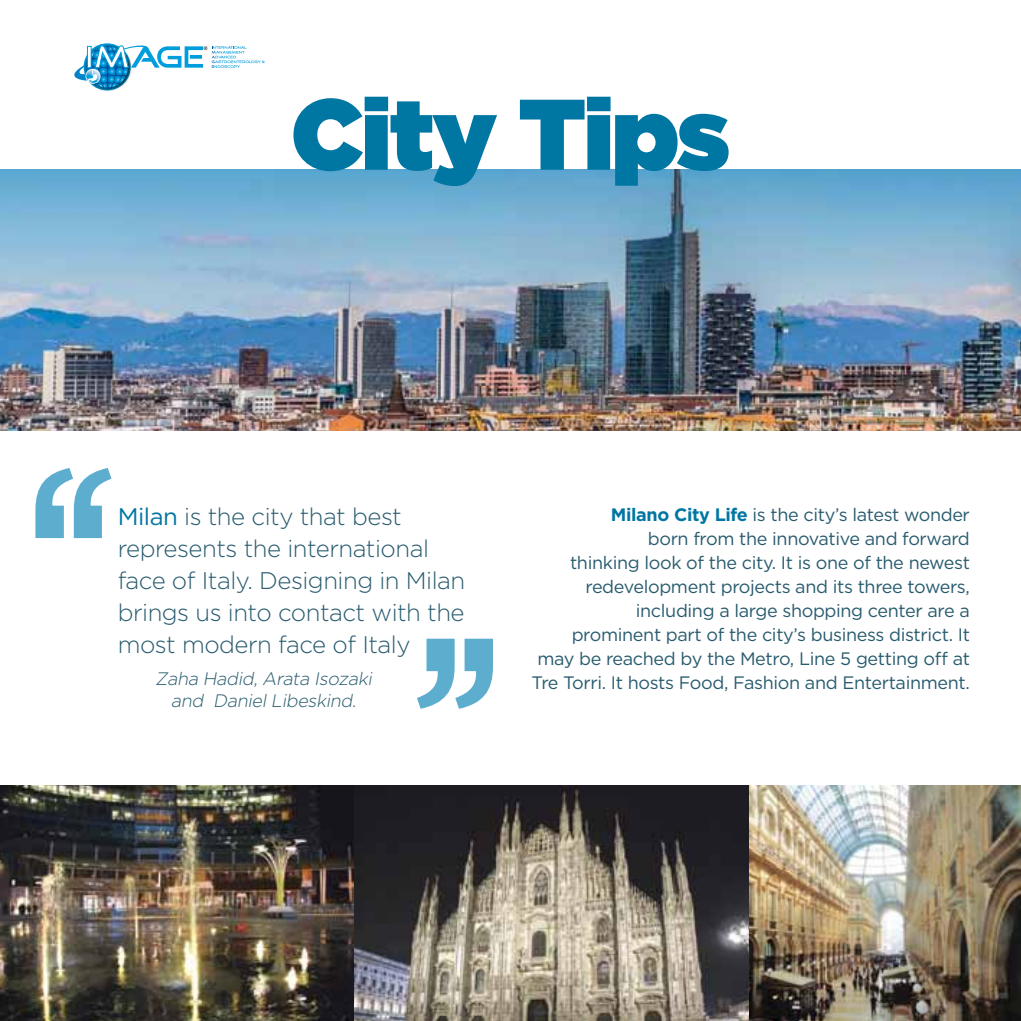
<style>
.page{position:relative;width:1021px;height:1021px;background:#fff}
.page>*{position:absolute;margin:0;border:0;box-sizing:border-box;transform-origin:0 0}
.t1{font:900 100px "Gotham";color:#0076a3}
.t2{font:300 24px/32px "Gotham";letter-spacing:-.02em;color:#285b6e}
.t3{font:18px/24px "Gotham";letter-spacing:-.02em;color:#285b6e;text-align:right}
.t4{font:italic 300 18px "Gotham";color:#285b6e}
.t5{font:8.4px "Myriad";color:#000}
.s1{font-weight:400;color:#0076a3}
.s2{font-weight:700;color:#0076a3}
.s3{font-style:normal}
</style>
<div class="page">
<img style="left:99px;top:43px;width:18px;height:48px">
<svg style="left:74px;top:45px;width:129px;height:44px"></svg>
<svg style="left:212px;top:46px;width:53px;height:22px"></svg>
<img style="left:0;top:170px;width:1020px;height:260px">
<img style="left:0;top:785px;width:354px;height:235px">
<img style="left:1020px;top:785px;width:1px;height:235px">
<img style="left:354px;top:785px;width:395px;height:235px">
<svg style="left:35px;top:468px;width:76px;height:70px"></svg>
<svg style="left:417px;top:638px;width:76px;height:70px"></svg>
<img style="left:749px;top:785px;width:271px;height:235px">
<p class="t5" style="left:203px;top:45px;width:8px">®®</p>
<h1 class="t1" style="left:291px;top:63px;width:441px">City Tips</h1>
<h2 class="t2" style="left:118px;top:500px;width:349px"><span class="s1">Milan</span> is the city that best represents the international face of Italy. Designing in Milan brings us into contact with the most modern face of Italy</h2>
<p class="t3" style="left:537px;top:502px;width:434px"><span class="s2">Milano City Life</span> is the city’s latest wonder<br>born from the innovative and forward<br>thinking look of the city. It is one of the newest redevelopment projects and its three towers, including a large shopping center are a<br>prominent part of the city’s business district. It may be reached by the Metro, Line 5 getting off at</p>
<p class="t4" style="left:155px;top:667px;width:222px">Zaha Hadid,Arata Isozaki</p>
<p class="t3" style="left:531px;top:670px;width:440px">Tre Torri. It hosts Food, Fashion and Entertainment.</p>
<p class="t4" style="left:171px;top:689px;width:187px">and DanielLibeskind<span class="s3">.</span></p>
</div>
